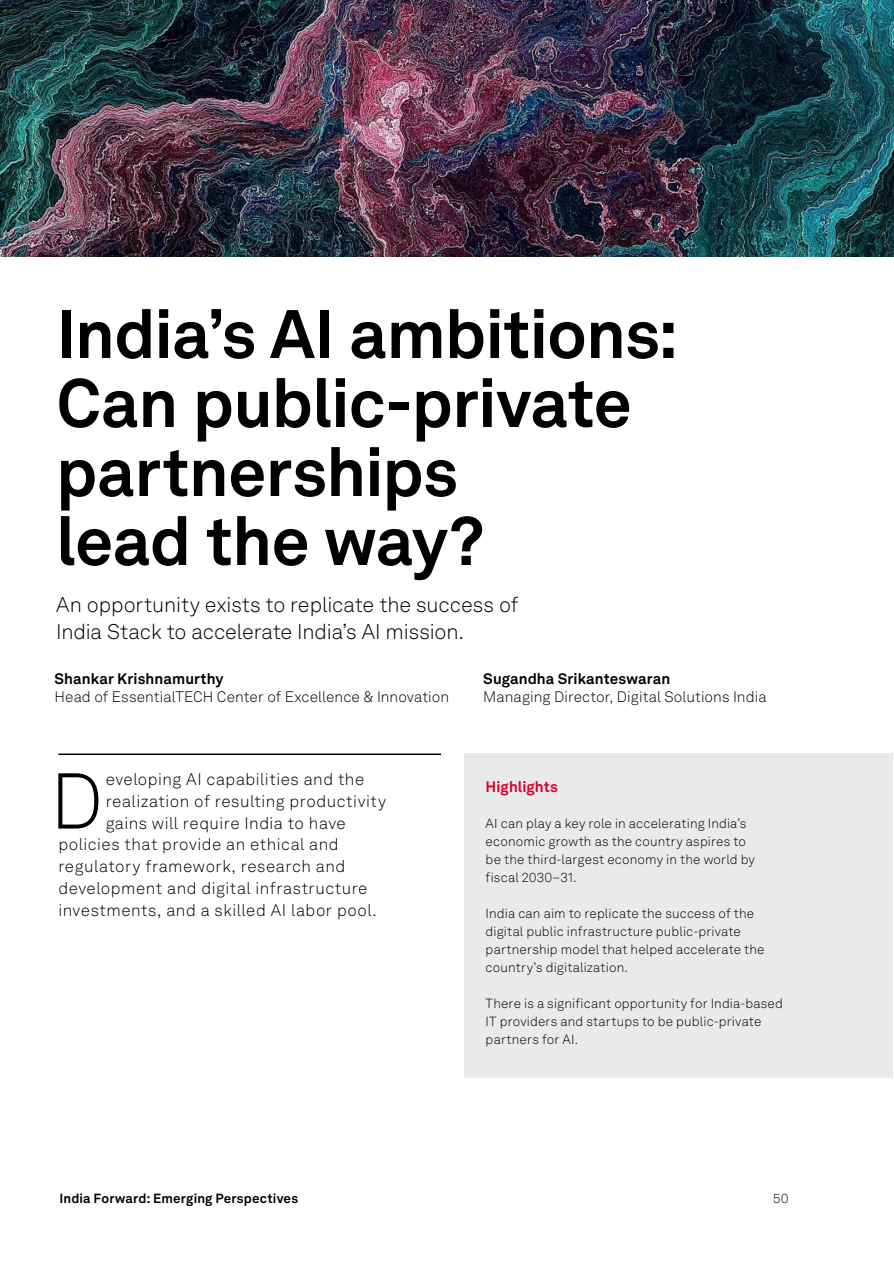
<style>
.page{position:relative;width:894px;height:1263px;background:#fff}
.page>*{position:absolute;margin:0;border:0;box-sizing:border-box;transform-origin:0 0}
.t1{font:300 77.85px "Akkurat LL";color:#000}
.t2{font:700 67.5px/69px "Akkurat LL";letter-spacing:-.015em;color:#000}
.t3{font:300 21px/27px "Akkurat LL";letter-spacing:-.005em;color:#000}
.t4{font:300 16.5px "Akkurat LL";letter-spacing:.03em;color:#000}
.t5{font:300 15px "Akkurat LL";letter-spacing:.005em;color:#000}
.t6{font:700 15px "Akkurat LL";letter-spacing:.005em;color:#000}
.t7{font:700 15px "Akkurat LL";letter-spacing:.005em;color:#d6002a}
.t8{font:300 13.2px/18px "Akkurat LL";letter-spacing:.01em;color:#000}
.t9{font:700 13.2px "Akkurat LL";letter-spacing:.01em;color:#000}
</style>
<div class="page">
<hr style="left:58px;top:753px;width:383px;height:2px;background:#000">
<div style="left:464px;top:753px;width:428px;height:325px;background:#eaeaea"></div>
<img style="left:0;top:0;width:893px;height:256px">
<h2 class="t2" style="left:56px;top:295px;width:622px">India’s AI ambitions:<br>Can public-private partnerships<br>lead the way?</h2>
<h3 class="t3" style="left:56px;top:590px;width:463px">An opportunity exists to replicate the success of<br>India Stack to accelerate India’s AI mission.</h3>
<p class="t6" style="left:54px;top:667px;width:170px">Shankar Krishnamurthy</p>
<p class="t5" style="left:54px;top:686px;width:396px">Head of EssentialTECH Center of Excellence &amp; Innovation</p>
<h1 class="t1" style="left:50px;top:747px;width:55px">D</h1>
<p class="t4" style="left:106px;top:767px;width:260px">eveloping AI capabilities and the</p>
<p class="t4" style="left:106px;top:789px;width:282px">realization of resulting productivity</p>
<p class="t4" style="left:106px;top:811px;width:242px">gains will require India to have</p>
<p class="t4" style="left:58px;top:833px;width:282px">policies that provide an ethical and</p>
<p class="t4" style="left:58px;top:854px;width:288px">regulatory framework, research and</p>
<p class="t4" style="left:58px;top:876px;width:310px">development and digital infrastructure</p>
<p class="t4" style="left:58px;top:898px;width:320px">investments, and a skilled AI labor pool.</p>
<p class="t6" style="left:483px;top:667px;width:188px">Sugandha Srikanteswaran</p>
<p class="t5" style="left:483px;top:686px;width:285px">Managing Director, Digital Solutions India</p>
<p class="t7" style="left:485px;top:775px;width:74px">Highlights</p>
<p class="t8" style="left:485px;top:814px;width:271px">AI can play a key role in accelerating India’s economic growth as the country aspires to be the third-largest economy in the world by fiscal 2030–31.</p>
<p class="t8" style="left:485px;top:904px;width:280px">India can aim to replicate the success of the digital public infrastructure public-private partnership model that helped accelerate the country’s digitalization.</p>
<p class="t8" style="left:485px;top:994px;width:299px">There is a significant opportunity for India-based<br>IT providers and startups to be public-private partners for AI.</p>
<p class="t9" style="left:59px;top:1188px;width:240px">India Forward: Emerging Perspectives</p>
<p class="t8" style="left:772px;top:1189px;width:17px">50</p>
</div>
